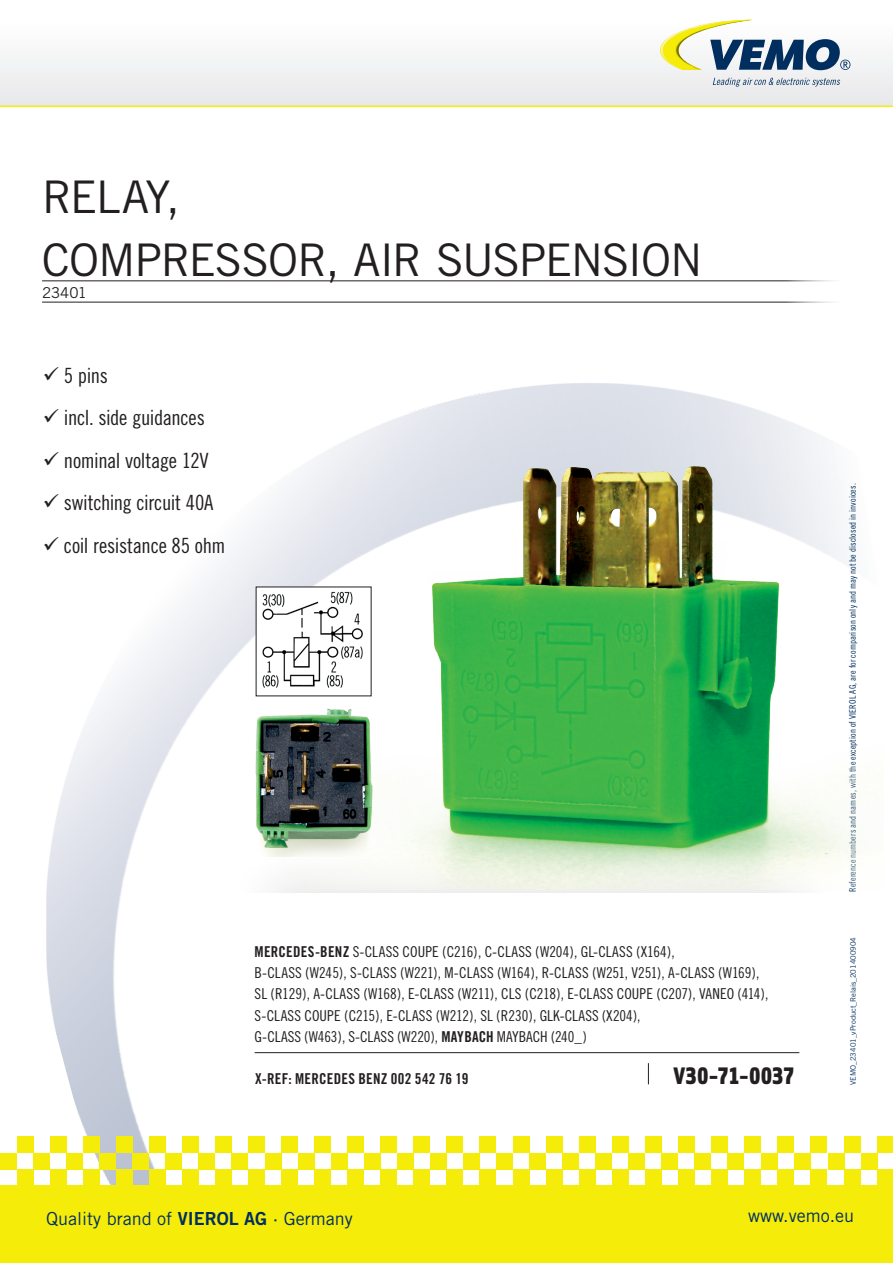
<style>
.page{position:relative;width:893px;height:1263px;background:#fff}
.page>*{position:absolute;margin:0;border:0;box-sizing:border-box;transform-origin:0 0}
.t1{font:45px/63.8px "Trade Gothic";letter-spacing:-.03em;color:#231f20}
.t2{font:24px "Solex Black Lining";letter-spacing:-.005em;color:#231f20}
.t3{font:21px "Trade Gothic Cond Eighteen";letter-spacing:-.02em;color:#231f20}
.t4{font:18px "Trade Gothic";color:#002e5e}
.t5{font:15px/21.3px "Trade Gothic Cond Eighteen";letter-spacing:.005em;color:#231f20}
.t6{font:15px "Trade Gothic Bold Cond Twenty";letter-spacing:.02em;color:#231f20}
.t7{font:15px "Trade Gothic";letter-spacing:-.005em;color:#231f20}
.t8{font:9px "Trade Gothic Cond Eighteen";letter-spacing:.015em;color:#002e5e}
.t9{font:7.5px "Trade Gothic";color:#002e5e}
.s1{font-family:"Trade Gothic Bold Cond Twenty"}
.s2{font-family:"Trade Gothic Bold Two"}
</style>
<div class="page">
<img style="left:46px;top:383px;width:832px;height:802px">
<div style="left:0;top:1185px;width:893px;height:78px;background:#f5ec09"></div>
<div style="left:17px;top:1169px;width:16px;height:17px;background:#f5ec09"></div>
<div style="left:83px;top:1169px;width:16px;height:17px;background:#f5ec09"></div>
<div style="left:149px;top:1169px;width:17px;height:17px;background:#f5ec09"></div>
<div style="left:215px;top:1169px;width:17px;height:17px;background:#f5ec09"></div>
<div style="left:281px;top:1169px;width:17px;height:17px;background:#f5ec09"></div>
<div style="left:347px;top:1169px;width:17px;height:17px;background:#f5ec09"></div>
<div style="left:414px;top:1169px;width:16px;height:17px;background:#f5ec09"></div>
<div style="left:480px;top:1169px;width:16px;height:17px;background:#f5ec09"></div>
<div style="left:546px;top:1169px;width:16px;height:17px;background:#f5ec09"></div>
<div style="left:612px;top:1169px;width:16px;height:17px;background:#f5ec09"></div>
<div style="left:678px;top:1169px;width:17px;height:17px;background:#f5ec09"></div>
<div style="left:744px;top:1169px;width:17px;height:17px;background:#f5ec09"></div>
<div style="left:810px;top:1169px;width:17px;height:17px;background:#f5ec09"></div>
<div style="left:33px;top:1153px;width:17px;height:16px;background:#f5ec09"></div>
<div style="left:0;top:1153px;width:17px;height:16px;background:#f5ec09"></div>
<div style="left:99px;top:1153px;width:17px;height:16px;background:#f5ec09"></div>
<div style="left:166px;top:1153px;width:16px;height:16px;background:#f5ec09"></div>
<div style="left:232px;top:1153px;width:16px;height:16px;background:#f5ec09"></div>
<div style="left:298px;top:1153px;width:16px;height:16px;background:#f5ec09"></div>
<div style="left:364px;top:1153px;width:16px;height:16px;background:#f5ec09"></div>
<div style="left:430px;top:1153px;width:17px;height:16px;background:#f5ec09"></div>
<div style="left:496px;top:1153px;width:17px;height:16px;background:#f5ec09"></div>
<div style="left:562px;top:1153px;width:17px;height:16px;background:#f5ec09"></div>
<div style="left:628px;top:1153px;width:17px;height:16px;background:#f5ec09"></div>
<div style="left:695px;top:1153px;width:16px;height:16px;background:#f5ec09"></div>
<div style="left:761px;top:1153px;width:16px;height:16px;background:#f5ec09"></div>
<div style="left:66px;top:1153px;width:17px;height:16px;background:#f5ec09"></div>
<div style="left:132px;top:1153px;width:17px;height:16px;background:#f5ec09"></div>
<div style="left:199px;top:1153px;width:16px;height:16px;background:#f5ec09"></div>
<div style="left:265px;top:1153px;width:16px;height:16px;background:#f5ec09"></div>
<div style="left:331px;top:1153px;width:16px;height:16px;background:#f5ec09"></div>
<div style="left:397px;top:1153px;width:17px;height:16px;background:#f5ec09"></div>
<div style="left:463px;top:1153px;width:17px;height:16px;background:#f5ec09"></div>
<div style="left:529px;top:1153px;width:17px;height:16px;background:#f5ec09"></div>
<div style="left:595px;top:1153px;width:17px;height:16px;background:#f5ec09"></div>
<div style="left:661px;top:1153px;width:17px;height:16px;background:#f5ec09"></div>
<div style="left:728px;top:1153px;width:16px;height:16px;background:#f5ec09"></div>
<div style="left:794px;top:1153px;width:16px;height:16px;background:#f5ec09"></div>
<div style="left:50px;top:1169px;width:16px;height:17px;background:#f5ec09"></div>
<div style="left:116px;top:1169px;width:16px;height:17px;background:#f5ec09"></div>
<div style="left:182px;top:1169px;width:17px;height:17px;background:#f5ec09"></div>
<div style="left:248px;top:1169px;width:17px;height:17px;background:#f5ec09"></div>
<div style="left:314px;top:1169px;width:17px;height:17px;background:#f5ec09"></div>
<div style="left:380px;top:1169px;width:17px;height:17px;background:#f5ec09"></div>
<div style="left:447px;top:1169px;width:16px;height:17px;background:#f5ec09"></div>
<div style="left:513px;top:1169px;width:16px;height:17px;background:#f5ec09"></div>
<div style="left:579px;top:1169px;width:16px;height:17px;background:#f5ec09"></div>
<div style="left:645px;top:1169px;width:16px;height:17px;background:#f5ec09"></div>
<div style="left:711px;top:1169px;width:17px;height:17px;background:#f5ec09"></div>
<div style="left:777px;top:1169px;width:17px;height:17px;background:#f5ec09"></div>
<div style="left:50px;top:1136px;width:16px;height:17px;background:#f5ec09"></div>
<div style="left:116px;top:1136px;width:16px;height:17px;background:#f5ec09"></div>
<div style="left:182px;top:1136px;width:17px;height:17px;background:#f5ec09"></div>
<div style="left:248px;top:1136px;width:17px;height:17px;background:#f5ec09"></div>
<div style="left:314px;top:1136px;width:17px;height:17px;background:#f5ec09"></div>
<div style="left:380px;top:1136px;width:17px;height:17px;background:#f5ec09"></div>
<div style="left:447px;top:1136px;width:16px;height:17px;background:#f5ec09"></div>
<div style="left:513px;top:1136px;width:16px;height:17px;background:#f5ec09"></div>
<div style="left:579px;top:1136px;width:16px;height:17px;background:#f5ec09"></div>
<div style="left:645px;top:1136px;width:16px;height:17px;background:#f5ec09"></div>
<div style="left:711px;top:1136px;width:17px;height:17px;background:#f5ec09"></div>
<div style="left:777px;top:1136px;width:17px;height:17px;background:#f5ec09"></div>
<div style="left:17px;top:1136px;width:16px;height:17px;background:#f5ec09"></div>
<div style="left:83px;top:1136px;width:16px;height:17px;background:#f5ec09"></div>
<div style="left:149px;top:1136px;width:17px;height:17px;background:#f5ec09"></div>
<div style="left:215px;top:1136px;width:17px;height:17px;background:#f5ec09"></div>
<div style="left:281px;top:1136px;width:17px;height:17px;background:#f5ec09"></div>
<div style="left:347px;top:1136px;width:17px;height:17px;background:#f5ec09"></div>
<div style="left:414px;top:1136px;width:16px;height:17px;background:#f5ec09"></div>
<div style="left:480px;top:1136px;width:16px;height:17px;background:#f5ec09"></div>
<div style="left:546px;top:1136px;width:16px;height:17px;background:#f5ec09"></div>
<div style="left:612px;top:1136px;width:16px;height:17px;background:#f5ec09"></div>
<div style="left:678px;top:1136px;width:17px;height:17px;background:#f5ec09"></div>
<div style="left:744px;top:1136px;width:17px;height:17px;background:#f5ec09"></div>
<div style="left:810px;top:1136px;width:17px;height:17px;background:#f5ec09"></div>
<div style="left:828px;top:1153px;width:16px;height:16px;background:#f5ec09"></div>
<div style="left:0;top:21px;width:893px;height:85px;background:#f1f2f3"></div>
<hr style="left:0;top:106px;width:893px;height:1px;background:#f5ec09">
<div style="left:877px;top:1169px;width:16px;height:17px;background:#f5ec09"></div>
<div style="left:861px;top:1153px;width:16px;height:16px;background:#f5ec09"></div>
<div style="left:844px;top:1169px;width:17px;height:17px;background:#f5ec09"></div>
<div style="left:844px;top:1136px;width:17px;height:17px;background:#f5ec09"></div>
<div style="left:877px;top:1136px;width:16px;height:17px;background:#f5ec09"></div>
<svg style="left:713px;top:78px;width:127px;height:9px"></svg>
<svg style="left:660px;top:20px;width:190px;height:50px"></svg>
<img style="left:273px;top:425px;width:605px;height:465px">
<img style="left:238px;top:702px;width:153px;height:155px">
<div style="left:256px;top:587px;width:115px;height:109px;background:#fff"></div>
<img style="left:262px;top:590px;width:101px;height:98px">
<hr style="left:255px;top:1052px;width:544px;height:1px;background:#231f20">
<hr style="left:42px;top:281px;width:808px;height:1px;background:#231f20">
<hr style="left:42px;top:302px;width:808px;height:1px;background:#231f20">
<svg style="left:648px;top:1063px;width:1px;height:21px"></svg>
<h1 class="t1" style="left:42px;top:164px;width:662px">RELAY,<br>COMPRESSOR, AIR SUSPENSION</h1>
<p class="t7" style="left:42px;top:283px;width:46px">23401</p>
<h3 class="t3" style="left:43px;top:363px;width:67px">✓ 5 pins</h3>
<h3 class="t3" style="left:43px;top:405px;width:164px">✓ incl. side guidances</h3>
<h3 class="t3" style="left:43px;top:448px;width:168px">✓ nominal voltage 12V</h3>
<h3 class="t3" style="left:43px;top:490px;width:172px">✓ switching circuit 40A</h3>
<h3 class="t3" style="left:43px;top:533px;width:184px">✓ coil resistance 85 ohm</h3>
<p class="t5" style="left:255px;top:941px;width:515px"><span class="s1">MERCEDES-BENZ</span> S-CLASS COUPE (C216), C-CLASS (W204), GL-CLASS (X164),<br>B-CLASS (W245), S-CLASS (W221), M-CLASS (W164), R-CLASS (W251, V251), A-CLASS (W169), SL (R129), A-CLASS (W168), E-CLASS (W211), CLS (C218), E-CLASS COUPE (C207), VANEO (414), S-CLASS COUPE (C215), E-CLASS (W212), SL (R230), GLK-CLASS (X204),<br>G-CLASS (W463), S-CLASS (W220), <span class="s1">MAYBACH</span> MAYBACH (240_)</p>
<p class="t6" style="left:255px;top:1070px;width:215px">X-REF: MERCEDES BENZ 002 542 76 19</p>
<h2 class="t2" style="left:674px;top:1059px;width:123px">V30-71-0037</h2>
<p class="t8" style="left:847px;top:892px;width:410px;rotate:-90deg">Reference numbers and names, with the exception of VIEROL AG, are for comparison only and may not be disclosed in invoices.</p>
<p class="t9" style="left:849px;top:1085px;width:149px;rotate:-90deg">VEMO_23401_vProduct_Relais_201400904</p>
<p class="t4" style="left:46px;top:1207px;width:308px">Quality brand of <span class="s2">VIEROL AG</span> · Germany</p>
<p class="t4" style="left:748px;top:1205px;width:108px">www.vemo.eu</p>
</div>
